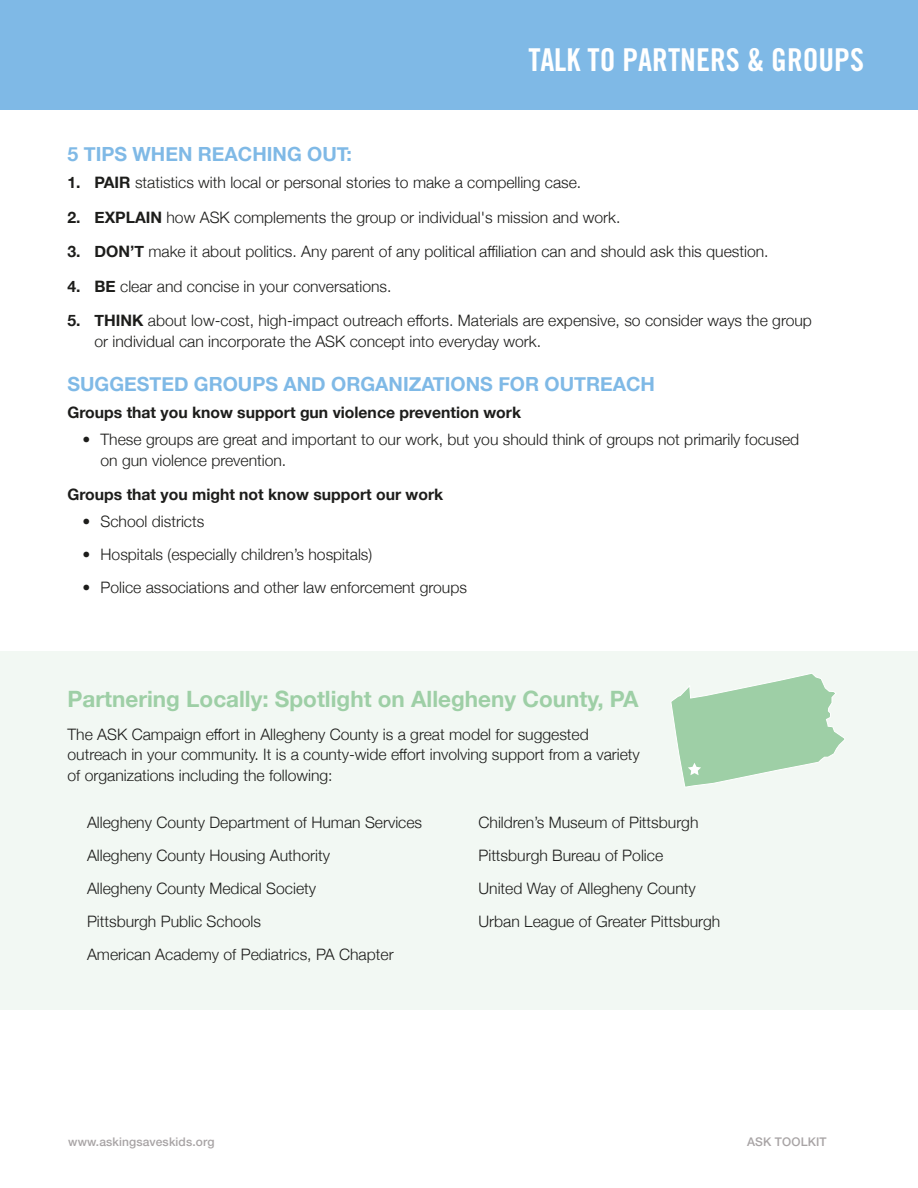
<style>
.page{position:relative;width:918px;height:1188px;background:#fff}
.page>*{position:absolute;margin:0;border:0;box-sizing:border-box;transform-origin:0 0}
.HEADER-L{font:31.5px "Trade Gothic LT Std Bd Cn 20";color:#fff}
.t1{font:700 22.5px "Helvetica Neue";color:#9ecfa6}
.t2{font:700 19.5px "Helvetica Neue";color:#7fb9e6}
.Body{font:15.75px/21px "Helvetica Neue Light 2";color:#1d1d1b}
.Body-2{font:300 15.75px/21px "Helvetica Neue";color:#1d1d1b}
.t3{font:700 15.75px "Helvetica Neue";color:#1d1d1b}
.t4{font:500 12px "Helvetica Neue";letter-spacing:.01em;color:#a8a4a5}
.s1{font-weight:700}
.s2{font-family:"Helvetica Neue";font-weight:700}
.s3{font-family:"Helvetica Neue";font-weight:300}
</style>
<div class="page">
<div style="left:0;top:0;width:918px;height:110px;background:#7fb9e6"></div>
<div style="left:0;top:651px;width:918px;height:359px;background:#f2f8f3"></div>
<svg style="left:671px;top:674px;width:173px;height:113px"></svg>
<p class="HEADER-L" style="left:529px;top:40px;width:337px">TALK TO PARTNERS &amp; GROUPS</p>
<h2 class="t2" style="left:68px;top:139px;width:286px">5 TIPS WHEN REACHING OUT:</h2>
<p class="Body-2" style="left:68px;top:171px;width:515px"><span class="s1">1. PAIR</span> statistics with local or personal stories to make a compelling case.</p>
<p class="Body-2" style="left:68px;top:206px;width:554px"><span class="s1">2. EXPLAIN</span> how ASK complements the group or individual's mission and work.</p>
<p class="Body" style="left:68px;top:240px;width:703px"><span class="s2">3. DON’T</span> make it about politics. Any parent of any political affiliation can and should ask this question.</p>
<p class="Body-2" style="left:68px;top:275px;width:326px"><span class="s1">4. BE</span> clear and concise in your conversations.</p>
<p class="Body" style="left:94px;top:309px;width:719px;text-indent:-27px"><span class="s2">5. THINK</span> about low-cost, high-impact outreach efforts. Materials are expensive, so consider ways the group <span class="s3">or individual can incorporate the ASK concept into everyday work.</span></p>
<h2 class="t2" style="left:68px;top:368px;width:589px">SUGGESTED GROUPS AND ORGANIZATIONS FOR OUTREACH</h2>
<h3 class="t3" style="left:68px;top:400px;width:455px">Groups that you know support gun violence prevention work</h3>
<p class="Body-2" style="left:100px;top:428px;width:700px;text-indent:-18px">• These groups are great and important to our work, but you should think of groups not primarily focused on gun violence prevention.</p>
<h3 class="t3" style="left:68px;top:482px;width:377px">Groups that you might not know support our work</h3>
<p class="Body-2" style="left:82px;top:510px;width:123px">• School districts</p>
<p class="Body" style="left:82px;top:543px;width:291px"><span class="s3">•</span> Hospitals (especially children’s hospitals)</p>
<p class="Body-2" style="left:82px;top:576px;width:386px">• Police associations and other law enforcement groups</p>
<h3 class="t1" style="left:68px;top:682px;width:573px">Partnering Locally: Spotlight on Allegheny County, PA</h3>
<p class="Body" style="left:68px;top:724px;width:574px;line-height:19.5px"><span class="s3">The A</span>SK Campaign effort in Allegheny County is a great model for suggested outreach in your community. It is a county-wide effort involving support from a variety</p>
<p class="Body-2" style="left:68px;top:764px;width:267px">of organizations including the following:</p>
<p class="Body" style="left:87px;top:811px;width:337px">Allegheny County Department of Human Services</p>
<p class="Body" style="left:87px;top:844px;width:245px">Allegheny County Housing Authority</p>
<p class="Body" style="left:87px;top:877px;width:231px">Allegheny County Medical Society</p>
<p class="Body-2" style="left:87px;top:910px;width:176px">Pittsburgh Public Schools</p>
<p class="Body-2" style="left:87px;top:943px;width:308px">American Academy of Pediatrics, PA Chapter</p>
<p class="Body" style="left:478px;top:811px;width:222px">Children’s Museum of Pittsburgh</p>
<p class="Body-2" style="left:478px;top:844px;width:186px">Pittsburgh Bureau of Police</p>
<p class="Body-2" style="left:478px;top:877px;width:219px">United Way of Allegheny County</p>
<p class="Body-2" style="left:478px;top:910px;width:243px">Urban League of Greater Pittsburgh</p>
<p class="t4" style="left:68px;top:1132px;width:148px">www.askingsaveskids.org</p>
<p class="t4" style="left:747px;top:1132px;width:81px">ASK TOOLKIT</p>
</div>
